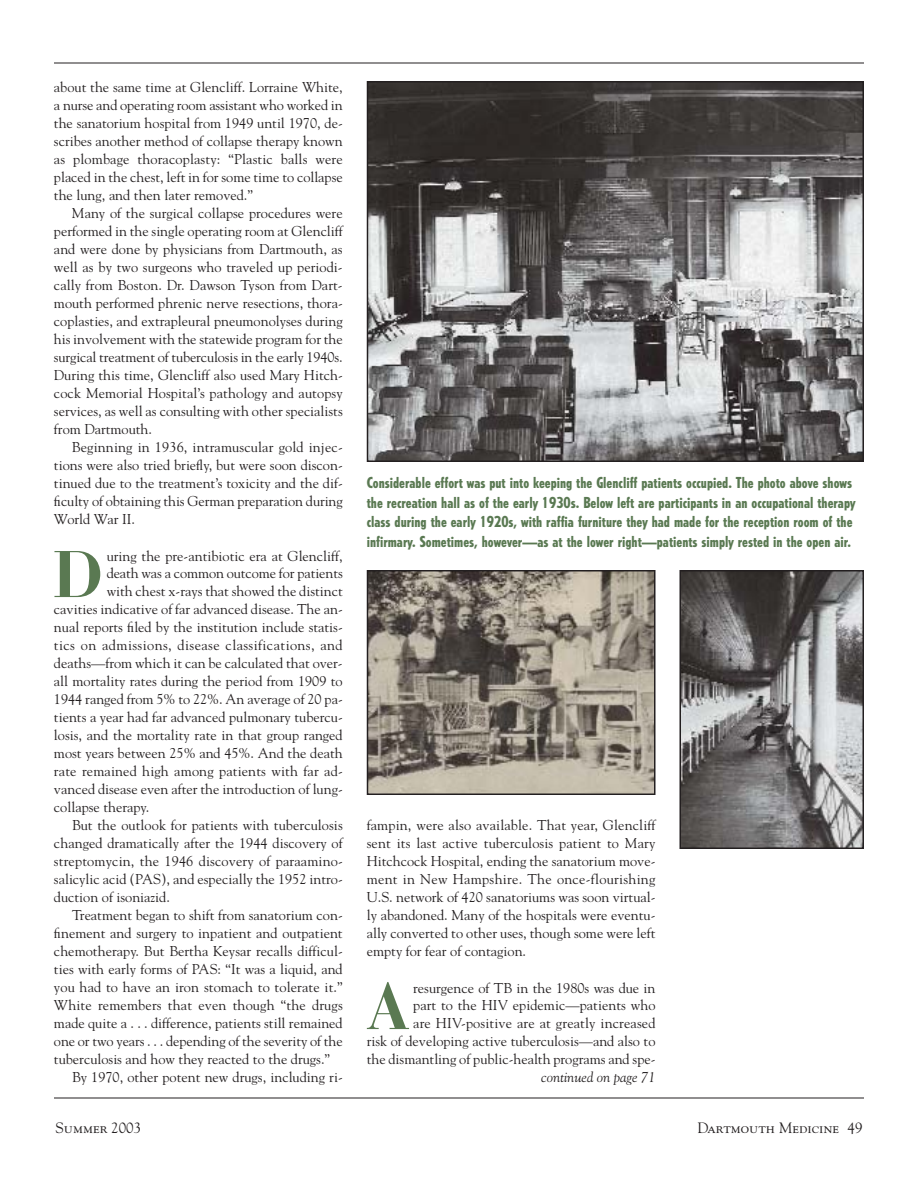
<style>
.page{position:relative;width:918px;height:1188px;background:#fff}
.page>*{position:absolute;margin:0;border:0;box-sizing:border-box;transform-origin:0 0}
.t1{font:700 65.4px "Bauer Bodoni";color:#5a7952}
.t2{font:800 condensed 15px/19.5px "Tempo";color:#5a7952}
.t3{font:15px "Goudy SC";color:#231f20}
.t4{font:14.25px/18px "Goudy";color:#231f20;text-align:justify}
.t5{font:italic 14.25px "Goudy";color:#231f20}
.s1{font-family:"Goudy"}
</style>
<div class="page">
<hr style="left:54px;top:1098px;width:810px;height:1px;background:#231f20">
<hr style="left:54px;top:63px;width:810px;height:1px;background:#231f20">
<img style="left:370px;top:84px;width:491px;height:375px">
<div style="left:367px;top:81px;width:497px;height:381px;border:2px solid #231f20"></div>
<img style="left:683px;top:573px;width:178px;height:273px">
<div style="left:680px;top:570px;width:184px;height:279px;border:2px solid #231f20"></div>
<img style="left:370px;top:573px;width:283px;height:219px">
<div style="left:367px;top:570px;width:289px;height:225px;border:2px solid #231f20"></div>
<p class="t4" style="left:54px;top:79px;width:290px">about the same time at Glencliff. Lorraine White, a nurse and operating room assistant who worked in the sanatorium hospital from 1949 until 1970, de&shy;scribes another method of collapse therapy known as plombage thoracoplasty: “Plastic balls were placed in the chest, left in for some time to collapse the lung, and then later removed.”</p>
<p class="t4" style="left:54px;top:205px;width:290px;text-indent:18px">Many of the surgical collapse procedures were performed in the single operating room at Glencliff and were done by physicians from Dartmouth, as well as by two surgeons who traveled up periodi&shy;cally from Boston. Dr. Dawson Tyson from Dart&shy;mouth performed phrenic nerve resections, thora&shy;coplasties, and extrapleural pneumonolyses during his involvement with the statewide program for the surgical treatment of tuberculosis in the early 1940s.<br>During this time, Glencliff also used Mary Hitch&shy;cock Memorial Hospital’s pathology and autopsy services, as well as consulting with other specialists from Dartmouth.</p>
<p class="t4" style="left:54px;top:439px;width:290px;text-indent:18px">Beginning in 1936, intramuscular gold injec&shy;tions were also tried briefly, but were soon discon&shy;tinued due to the treatment’s toxicity and the dif&shy;ficulty of obtaining this German preparation during World War II.</p>
<h1 class="t1" style="left:52px;top:549px;width:52px">D</h1>
<p class="t4" style="left:107px;top:549px;width:238px;line-height:16.5px">uring the pre-antibiotic era at Glencliff, death was a common outcome for patients</p>
<p class="t4" style="left:54px;top:583px;width:290px;text-indent:53px">with chest x-rays that showed the distinct cavities indicative of far advanced disease. The an&shy;nual reports filed by the institution include statis&shy;tics on admissions, disease classifications, and deaths—from which it can be calculated that over&shy;all mortality rates during the period from 1909 to 1944 ranged from 5% to 22%. An average of 20 pa&shy;tients a year had far advanced pulmonary tubercu&shy;losis, and the mortality rate in that group ranged most years between 25% and 45%. And the death rate remained high among patients with far ad&shy;vanced disease even after the introduction of lung&shy;collapse therapy.</p>
<p class="t4" style="left:54px;top:817px;width:290px;text-indent:18px">But the outlook for patients with tuberculosis changed dramatically after the 1944 discovery of streptomycin, the 1946 discovery of paraamino&shy;salicylic acid (PAS), and especially the 1952 intro&shy;duction of isoniazid.</p>
<p class="t4" style="left:72px;top:907px;width:272px">Treatment began to shift from sanatorium con-</p>
<p class="t4" style="left:54px;top:925px;width:290px">finement and surgery to inpatient and outpatient</p>
<p class="t4" style="left:54px;top:943px;width:290px">chemotherapy. But Bertha Keysar recalls difficul-</p>
<p class="t4" style="left:54px;top:961px;width:290px">ties with early forms of PAS: “It was a liquid, and</p>
<p class="t4" style="left:54px;top:979px;width:290px">you had to have an iron stomach to tolerate it.”</p>
<p class="t4" style="left:54px;top:997px;width:290px">White remembers that even though “the drugs</p>
<p class="t4" style="left:54px;top:1015px;width:290px">made quite a . . . difference, patients still remained</p>
<p class="t4" style="left:54px;top:1033px;width:290px">one or two years . . . depending of the severity of the</p>
<p class="t4" style="left:54px;top:1051px;width:278px">tuberculosis and how they reacted to the drugs.”</p>
<p class="t4" style="left:72px;top:1069px;width:272px">By 1970, other potent new drugs, including ri-</p>
<p class="t2" style="left:367px;top:474px;width:490px">Considerable effort was put into keeping the Glencliff patients occupied. The photo above shows the recreation hall as of the early 1930s. Below left are participants in an occupational therapy class during the early 1920s, with raffia furniture they had made for the reception room of the infirmary. Sometimes, however—as at the lower right—patients simply rested in the open air.</p>
<p class="t4" style="left:367px;top:817px;width:290px">fampin, were also available. That year, Glencliff sent its last active tuberculosis patient to Mary Hitchcock Hospital, ending the sanatorium move&shy;ment in New Hampshire. The once-flourishing U.S. network of 420 sanatoriums was soon virtual&shy;ly abandoned. Many of the hospitals were eventu&shy;ally converted to other uses, though some were left empty for fear of contagion.</p>
<h1 class="t1" style="left:366px;top:981px;width:45px">A</h1>
<p class="t4" style="left:413px;top:981px;width:244px;line-height:16.5px">resurgence of TB in the 1980s was due in part to the HIV epidemic—patients who</p>
<p class="t4" style="left:367px;top:1015px;width:290px;text-indent:47px">are HIV-positive are at greatly increased risk of developing active tuberculosis—and also to the dismantling of public-health programs and spe-</p>
<p class="t5" style="left:541px;top:1071px;width:116px">continued on page 71</p>
<p class="t3" style="left:56px;top:1122px;width:87px">Summer <span class="s1">2003</span></p>
<p class="t3" style="left:697px;top:1122px;width:167px">Dartmouth Medicine <span class="s1">49</span></p>
</div>
